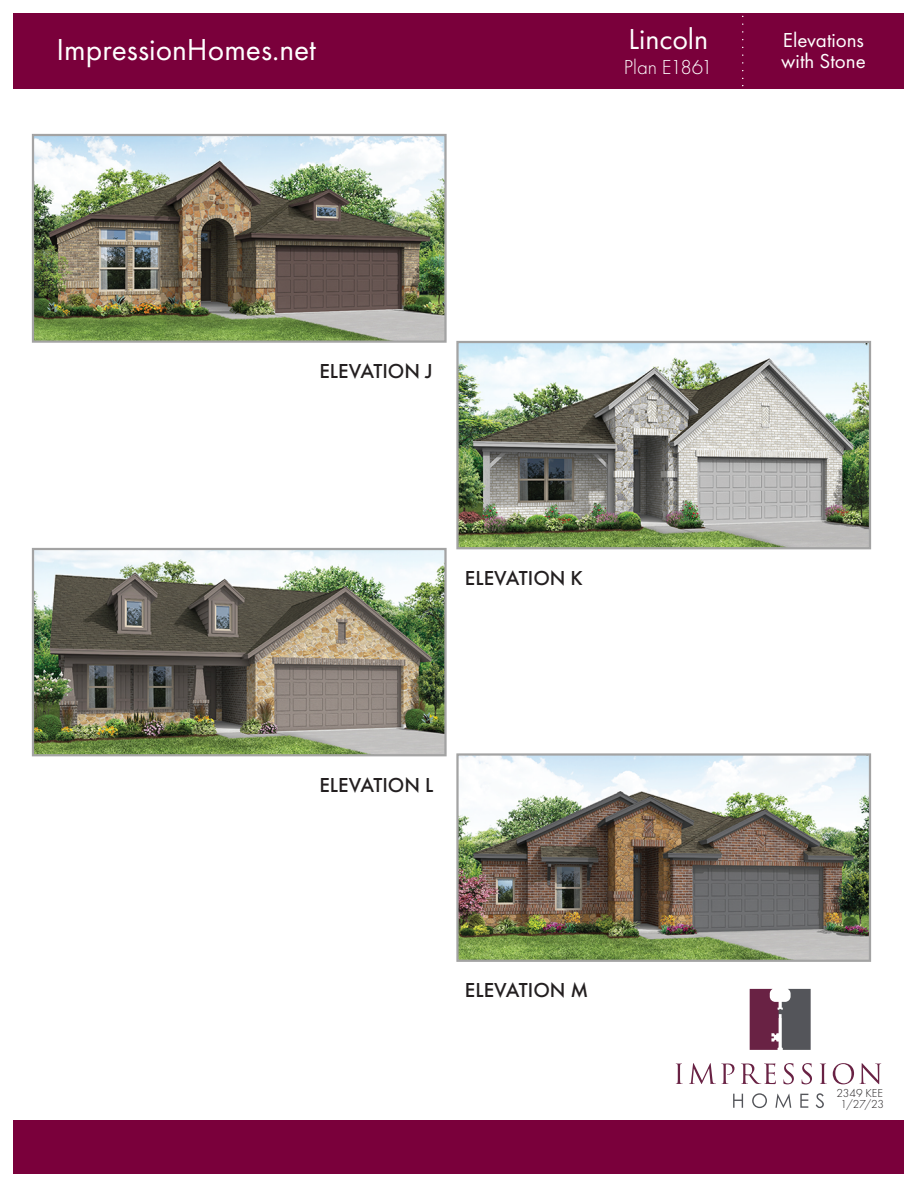
<style>
.page{position:relative;width:918px;height:1188px;background:#fff}
.page>*{position:absolute;margin:0;border:0;box-sizing:border-box;transform-origin:0 0}
.t1{font:31.5px "Futura PT";color:#fff}
.t2{font:30px "Futura PT";letter-spacing:-.005em;color:#fff}
.t3{font:500 21px "Futura PT";color:#231f20}
.t4{font:21px/21px "Futura PT";color:#fff}
.t5{font:300 21px "Futura PT";letter-spacing:-.005em;color:#fff}
.t6{font:300 12px/11.1px "Futura PT";color:#231f20;text-align:center}
</style>
<div class="page">
<div style="left:14px;top:1120px;width:890px;height:54px;background:#7a003b"></div>
<svg style="left:733px;top:1094px;width:10px;height:14px"></svg>
<svg style="left:752px;top:1093px;width:15px;height:15px"></svg>
<svg style="left:775px;top:1094px;width:16px;height:14px"></svg>
<svg style="left:800px;top:1094px;width:8px;height:14px"></svg>
<svg style="left:816px;top:1093px;width:8px;height:15px"></svg>
<svg style="left:676px;top:1064px;width:7px;height:20px"></svg>
<svg style="left:689px;top:1063px;width:45px;height:21px"></svg>
<svg style="left:741px;top:1063px;width:35px;height:21px"></svg>
<svg style="left:783px;top:1063px;width:11px;height:21px"></svg>
<svg style="left:802px;top:1063px;width:10px;height:21px"></svg>
<svg style="left:820px;top:1064px;width:7px;height:20px"></svg>
<svg style="left:833px;top:1063px;width:48px;height:21px"></svg>
<svg style="left:750px;top:989px;width:61px;height:61px;background:#725465"></svg>
<div style="left:14px;top:14px;width:890px;height:75px;background:#7a003b"></div>
<img style="left:35px;top:137px;width:409px;height:203px">
<img style="left:459px;top:344px;width:409px;height:202px">
<div style="left:32px;top:134px;width:415px;height:209px;border:2px solid #a3a3a3"></div>
<div style="left:456px;top:341px;width:415px;height:208px;border:2px solid #a3a3a3"></div>
<img style="left:35px;top:551px;width:409px;height:202px">
<div style="left:32px;top:548px;width:415px;height:208px;border:2px solid #a3a3a3"></div>
<img style="left:459px;top:756px;width:409px;height:203px">
<div style="left:456px;top:753px;width:415px;height:209px;border:2px solid #a3a3a3"></div>
<h2 class="t2" style="left:629px;top:21px;width:81px">Lincoln</h2>
<p class="t5" style="left:624px;top:55px;width:90px">Plan E1861</p>
<h1 class="t1" style="left:57px;top:31px;width:261px">ImpressionHomes.net</h1>
<p class="t4" style="left:781px;top:29px;width:86px">Elevations with Stone</p>
<p class="t3" style="left:319px;top:358px;width:115px">ELEVATION J</p>
<p class="t3" style="left:465px;top:565px;width:119px">ELEVATION K</p>
<p class="t3" style="left:319px;top:772px;width:115px">ELEVATION L</p>
<p class="t3" style="left:465px;top:977px;width:125px">ELEVATION M</p>
<p class="t6" style="left:836px;top:1087px;width:49px">2349 KEE<br>1/27/23</p>
</div>
